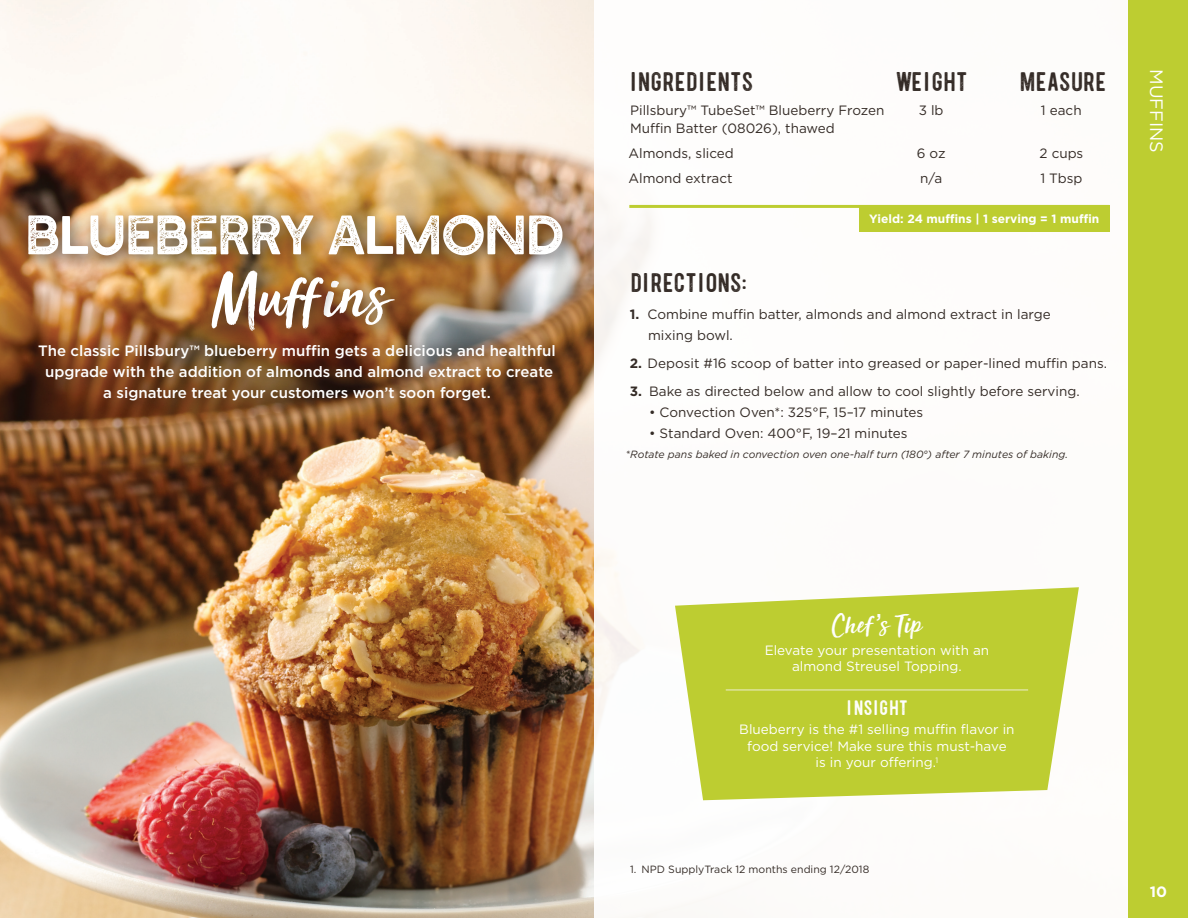
<style>
.page{position:relative;width:1188px;height:918px;background:#fff}
.page>*{position:absolute;margin:0;border:0;box-sizing:border-box;transform-origin:0 0}
.t1{font:51px "Heinberg Textured";letter-spacing:.005em;color:#fff}
.t2{font:30px "Sun Valley";color:#fff}
.t3{font:27px "Orange County";letter-spacing:-.165em;color:#342b26}
.t4{font:21px "Orange County";letter-spacing:-.15em;color:#fff}
.t5{font:18px "Gotham";color:#fff}
.t6{font:500 15px/21px "Gotham";color:#fff;text-align:center}
.t7{font:700 15px "Gotham";color:#fff}
.Directions{font:13.5px/21px "Gotham";color:#342b26}
.t8{font:13.5px/16.5px "Gotham";color:#fff;text-align:center}
.Recipe_Ingredients_Weight_Measure{font:13.5px "Gotham";color:#342b26}
.t9{font:700 12px "Gotham";color:#fff}
.t10{font:italic 10.5px "Gotham";color:#342b26}
.t11{font:10.5px "Gotham";color:#342b26}
.s1{font-weight:700}
.s2{font-family:"Gotham"}
</style>
<div class="page">
<img style="left:0;top:0;width:594px;height:918px">
<div style="left:18px;top:205px;width:564px;height:215px;background:#231f20;opacity:.75"></div>
<div style="left:314px;top:271px;width:98px;height:73px;background:#231f20;opacity:.75"></div>
<div style="left:202px;top:261px;width:140px;height:88px;background:#231f20;opacity:.75"></div>
<svg style="left:212px;top:270px;width:183px;height:61px"></svg>
<div style="left:859px;top:205px;width:250px;height:27px;background:#bdcd31"></div>
<hr style="left:629px;top:205px;width:480px;height:3px;background:#bdcd31">
<div style="left:1129px;top:0;width:59px;height:918px;background:#bdcd31"></div>
<svg style="left:675px;top:587px;width:404px;height:213px;background:#c5d34c"></svg>
<hr style="left:726px;top:689px;width:302px;height:2px;background:#dde39a">
<p class="t1" style="left:28px;top:195px;width:539px">BLUEBERRY ALMOND</p>
<p class="t6" style="left:38px;top:340px;width:519px">The classic Pillsbury™ blueberry muffin gets a delicious and healthful upgrade with the addition of almonds and almond extract to create a signature treat your customers won’t soon forget.</p>
<p class="t3" style="left:626px;top:70px;width:207px">I NGREDIENTS W</p>
<p class="t3" style="left:909px;top:70px;width:63px">EIGHT</p>
<p class="t3" style="left:1019px;top:70px;width:92px">MEASURE</p>
<p class="Recipe_Ingredients_Weight_Measure" style="left:630px;top:102px;width:256px">Pillsbury™ TubeSet™ Blueberry Frozen</p>
<p class="Recipe_Ingredients_Weight_Measure" style="left:919px;top:102px;width:26px">3 lb</p>
<p class="Recipe_Ingredients_Weight_Measure" style="left:1041px;top:102px;width:42px">1 each</p>
<p class="Recipe_Ingredients_Weight_Measure" style="left:630px;top:120px;width:206px">Muffin Batter (08026), thawed</p>
<p class="Recipe_Ingredients_Weight_Measure" style="left:629px;top:145px;width:107px">Almonds, sliced</p>
<p class="Recipe_Ingredients_Weight_Measure" style="left:917px;top:145px;width:30px">6 oz</p>
<p class="Recipe_Ingredients_Weight_Measure" style="left:1040px;top:145px;width:45px">2 cups</p>
<p class="Recipe_Ingredients_Weight_Measure" style="left:629px;top:170px;width:106px">Almond extract</p>
<p class="Recipe_Ingredients_Weight_Measure" style="left:920px;top:170px;width:24px">n/a</p>
<p class="Recipe_Ingredients_Weight_Measure" style="left:1040px;top:170px;width:44px">1 Tbsp</p>
<p class="t9" style="left:869px;top:211px;width:232px">Yield: 24 muffins | 1 serving = 1 muffin</p>
<p class="t3" style="left:628px;top:271px;width:123px">DIRECTIONS:</p>
<p class="Directions" style="left:648px;top:304px;width:404px;text-indent:-18px"><span class="s1">1.</span> Combine muffin batter, almonds and almond extract in large mixing bowl.</p>
<p class="Directions" style="left:630px;top:353px;width:477px"><span class="s1">2.</span> Deposit #16 scoop of batter into greased or paper-lined muffin pans.</p>
<p class="Directions" style="left:630px;top:380px;width:449px"><span class="s1">3.</span> Bake as directed below and allow to cool slightly before serving.</p>
<p class="Directions" style="left:649px;top:401px;width:276px">• Convection Oven*: 325°F, 15–17 minutes</p>
<p class="Directions" style="left:649px;top:422px;width:260px">• Standard Oven: 400°F, 19–21 minutes</p>
<p class="t10" style="left:626px;top:448px;width:444px">*Rotate pans baked in convection oven one-half turn (180°) after 7 minutes of baking.</p>
<p class="t5" style="left:1168px;top:69px;width:85px;rotate:90deg">MUFFINS</p>
<p class="t2" style="left:833px;top:599px;width:90px">Chef<span class="s2">’</span>s Tip</p>
<p class="t8" style="left:765px;top:641px;width:226px">Elevate your presentation with an almond Streusel Topping.</p>
<p class="t4" style="left:844px;top:699px;width:68px">I NSIGHT</p>
<p class="t8" style="left:739px;top:721px;width:277px">Blueberry is the #1 selling muffin flavor in food service! Make sure this must-have<br>is in your offering.<sup>1</sup></p>
<p class="t11" style="left:630px;top:862px;width:241px">1. NPD SupplyTrack 12 months ending 12/2018</p>
<p class="t7" style="left:1150px;top:882px;width:19px">10</p>
</div>
